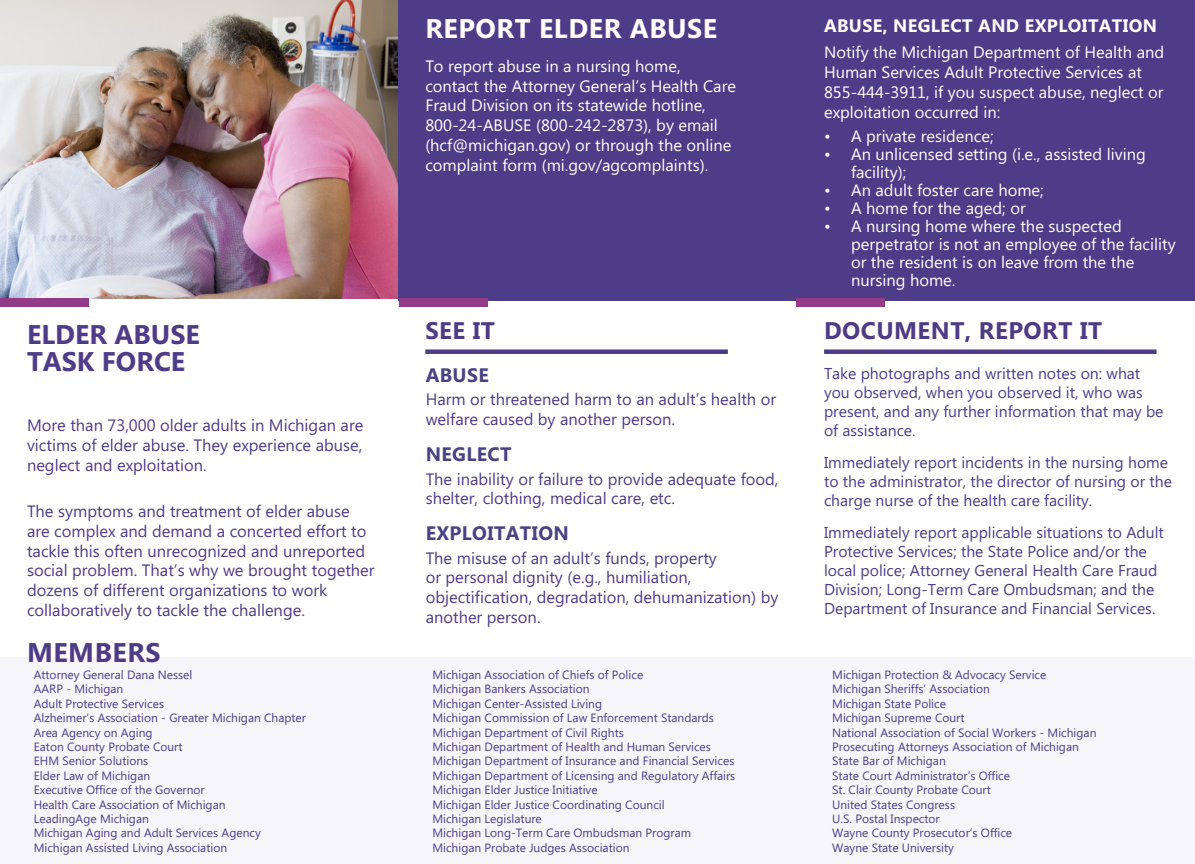
<style>
.page{position:relative;width:1195px;height:864px;background:#fff}
.page>*{position:absolute;margin:0;border:0;box-sizing:border-box;transform-origin:0 0}
.t1{font:700 27px/27px "Microsoft Phags Pa";color:#4d3d88}
.t2{font:700 27px "Microsoft Phags Pa";letter-spacing:.02em;color:#fff}
.t3{font:700 27px "Microsoft Phags Pa";letter-spacing:.02em;color:#4c3c86}
.H3_purple{font:700 24px "Microsoft Phags Pa";letter-spacing:.02em;color:#4c3c86}
.H2_Purple{font:700 24px "Microsoft Phags Pa";color:#4c3c86}
.t4{font:700 19.5px "Microsoft Phags Pa";letter-spacing:.02em;color:#4b4283}
.t5{font:700 18px "Microsoft Phags Pa";letter-spacing:.02em;color:#fff}
.t6{font:16.5px/19.8px "Microsoft Phags Pa";color:#4c3c86}
.t7{font:16.5px/19.8px "Microsoft Phags Pa";color:#fff}
.t8{font:15.75px/18.9px "Microsoft Phags Pa";color:#4b3d88}
.t9{font:12px "Microsoft Phags Pa";color:#4b3d88}
</style>
<div class="page">
<div style="left:0;top:657px;width:1195px;height:207px;background:#f6f5f9"></div>
<img style="left:0;top:0;width:398px;height:299px">
<div style="left:398px;top:0;width:797px;height:300px;background:#4d3d88"></div>
<div style="left:824px;top:349px;width:332px;height:5px;background:#4d3d88"></div>
<div style="left:425px;top:349px;width:303px;height:5px;background:#4d3d88"></div>
<div style="left:399px;top:299px;width:88px;height:8px;background:#933b87"></div>
<div style="left:0;top:299px;width:88px;height:8px;background:#933b87"></div>
<div style="left:796px;top:299px;width:89px;height:8px;background:#933b87"></div>
<h2 class="t1" style="left:27px;top:319px;width:174px">ELDER ABUSE<br>TASK FORCE</h2>
<h2 class="t6" style="left:27px;top:414px;width:338px;text-align:justify">More than 73,000 older adults in Michigan are victims of elder abuse. They experience abuse, neglect and exploitation.</h2>
<p class="t6" style="left:27px;top:500px;width:349px">The symptoms and treatment of elder abuse are complex and demand a concerted effort to tackle this often unrecognized and unreported social problem. That’s why we brought together dozens of different organizations to work collaboratively to tackle the challenge.</p>
<p class="t3" style="left:27px;top:633px;width:135px">MEMBERS</p>
<p class="t9" style="left:34px;top:666px;width:160px">Attorney General Dana Nessel</p>
<p class="t9" style="left:34px;top:681px;width:91px">AARP - Michigan</p>
<p class="t9" style="left:34px;top:695px;width:132px">Adult Protective Services</p>
<p class="t9" style="left:34px;top:710px;width:274px">Alzheimer’s Association - Greater Michigan Chapter</p>
<p class="t9" style="left:34px;top:724px;width:120px">Area Agency on Aging</p>
<p class="t9" style="left:34px;top:738px;width:150px">Eaton County Probate Court</p>
<p class="t9" style="left:34px;top:753px;width:116px">EHM Senior Solutions</p>
<p class="t9" style="left:34px;top:767px;width:118px">Elder Law of Michigan</p>
<p class="t9" style="left:34px;top:782px;width:173px">Executive Office of the Governor</p>
<p class="t9" style="left:34px;top:796px;width:193px">Health Care Association of Michigan</p>
<p class="t9" style="left:34px;top:810px;width:117px">LeadingAge Michigan</p>
<p class="t9" style="left:34px;top:825px;width:229px">Michigan Aging and Adult Services Agency</p>
<p class="t9" style="left:34px;top:839px;width:195px">Michigan Assisted Living Association</p>
<h2 class="t2" style="left:425px;top:10px;width:293px">REPORT ELDER ABUSE</h2>
<h2 class="t7" style="left:425px;top:55px;width:312px">To report abuse in a nursing home, contact the Attorney General’s Health Care Fraud Division on its statewide hotline, 800-24-ABUSE (800-242-2873), by email (hcf@michigan.gov) or through the online complaint form (mi.gov/agcomplaints).</h2>
<h2 class="H2_Purple" style="left:425px;top:314px;width:71px">SEE IT</h2>
<h2 class="t4" style="left:426px;top:361px;width:65px">ABUSE</h2>
<h2 class="t6" style="left:426px;top:389px;width:352px">Harm or threatened harm to an adult’s health or welfare caused by another person.</h2>
<h2 class="t4" style="left:426px;top:440px;width:87px">NEGLECT</h2>
<h2 class="t6" style="left:426px;top:468px;width:354px">The inability or failure to provide adequate food, shelter, clothing, medical care, etc.</h2>
<h2 class="t4" style="left:426px;top:520px;width:145px">EXPLOITATION</h2>
<h2 class="t6" style="left:426px;top:547px;width:354px">The misuse of an adult’s funds, property<br>or personal dignity (e.g., humiliation, objectification, degradation, dehumanization) by another person.</h2>
<p class="t9" style="left:432px;top:666px;width:212px">Michigan Association of Chiefs of Police</p>
<p class="t9" style="left:432px;top:681px;width:159px">Michigan Bankers Association</p>
<p class="t9" style="left:432px;top:695px;width:171px">Michigan Center-Assisted Living</p>
<p class="t9" style="left:432px;top:710px;width:283px">Michigan Commission of Law Enforcement Standards</p>
<p class="t9" style="left:432px;top:724px;width:193px">Michigan Department of Civil Rights</p>
<p class="t9" style="left:432px;top:738px;width:280px">Michigan Department of Health and Human Services</p>
<p class="t9" style="left:432px;top:753px;width:303px">Michigan Department of Insurance and Financial Services</p>
<p class="t9" style="left:432px;top:767px;width:304px">Michigan Department of Licensing and Regulatory Affairs</p>
<p class="t9" style="left:432px;top:782px;width:167px">Michigan Elder Justice Initiative</p>
<p class="t9" style="left:432px;top:796px;width:234px">Michigan Elder Justice Coordinating Council</p>
<p class="t9" style="left:432px;top:810px;width:111px">Michigan Legislature</p>
<p class="t9" style="left:432px;top:825px;width:260px">Michigan Long-Term Care Ombudsman Program</p>
<p class="t9" style="left:432px;top:839px;width:199px">Michigan Probate Judges Association</p>
<h2 class="t5" style="left:824px;top:13px;width:335px">ABUSE, NEGLECT AND EXPLOITATION</h2>
<p class="t7" style="left:824px;top:42px;width:342px">Notify the Michigan Department of Health and Human Services Adult Protective Services at 855-444-3911, if you suspect abuse, neglect or exploitation occurred in:</p>
<p class="t7" style="left:824px;top:126px;width:171px">• A private residence;</p>
<p class="t7" style="left:851px;top:145px;width:296px;line-height:18px;text-indent:-27px">• An unlicensed setting (i.e., assisted living facility);</p>
<p class="t7" style="left:824px;top:180px;width:221px">• An adult foster care home;</p>
<p class="t7" style="left:824px;top:198px;width:203px">• A home for the aged; or</p>
<p class="t7" style="left:851px;top:217px;width:326px;line-height:18px;text-indent:-27px">• A nursing home where the suspected perpetrator is not an employee of the facility or the resident is on leave from the the nursing home.</p>
<h3 class="H3_purple" style="left:824px;top:314px;width:280px">DOCUMENT, REPORT IT</h3>
<p class="t8" style="left:824px;top:363px;width:341px">Take photographs and written notes on: what you observed, when you observed it, who was present, and any further information that may be of assistance.</p>
<p class="t8" style="left:824px;top:452px;width:349px">Immediately report incidents in the nursing home to the administrator, the director of nursing or the charge nurse of the health care facility.</p>
<p class="t8" style="left:824px;top:522px;width:341px">Immediately report applicable situations to Adult Protective Services; the State Police and/or the local police; Attorney General Health Care Fraud Division; Long-Term Care Ombudsman; and the Department of Insurance and Financial Services.</p>
<p class="t9" style="left:832px;top:666px;width:216px">Michigan Protection &amp; Advocacy Service</p>
<p class="t9" style="left:832px;top:681px;width:159px">Michigan Sheriffs’ Association</p>
<p class="t9" style="left:832px;top:695px;width:115px">Michigan State Police</p>
<p class="t9" style="left:832px;top:710px;width:134px">Michigan Supreme Court</p>
<p class="t9" style="left:832px;top:724px;width:266px">National Association of Social Workers - Michigan</p>
<p class="t9" style="left:832px;top:738px;width:248px">Prosecuting Attorneys Association of Michigan</p>
<p class="t9" style="left:832px;top:753px;width:115px">State Bar of Michigan</p>
<p class="t9" style="left:832px;top:767px;width:179px">State Court Administrator’s Office</p>
<p class="t9" style="left:832px;top:782px;width:160px">St. Clair County Probate Court</p>
<p class="t9" style="left:832px;top:796px;width:124px">United States Congress</p>
<p class="t9" style="left:832px;top:810px;width:109px">U.S. Postal Inspector</p>
<p class="t9" style="left:832px;top:825px;width:181px">Wayne County Prosecutor’s Office</p>
<p class="t9" style="left:832px;top:839px;width:123px">Wayne State University</p>
</div>
